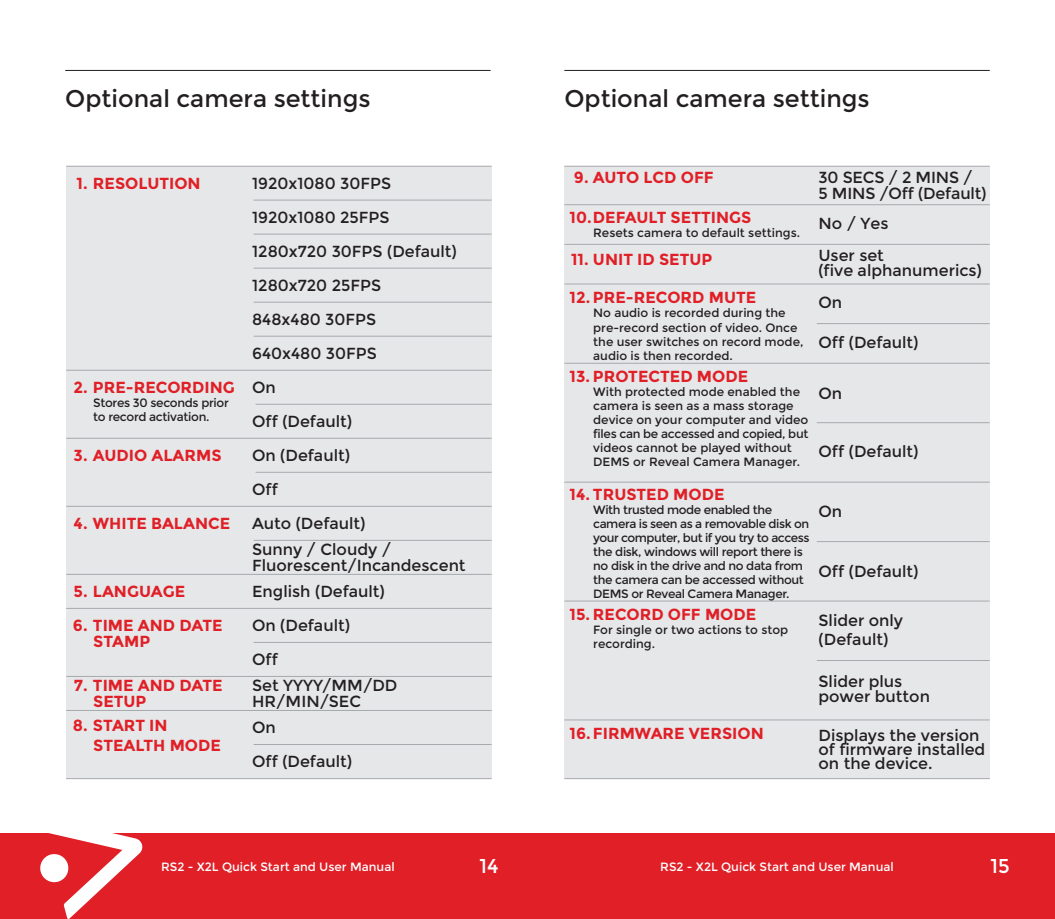
<style>
.page{position:relative;width:1055px;height:919px;background:#fff}
.page>*{position:absolute;margin:0;border:0;box-sizing:border-box;transform-origin:0 0}
.t1{font:24px "Montserrat";color:#231f20}
.t2{font:20px "Montserrat";color:#fff}
.t3{font:16px/34px "Montserrat";color:#231f20}
.t4{font:700 16px/16px "Montserrat";color:#e01f26}
.t5{font:12px/14px "Montserrat";letter-spacing:-.005em;color:#231f20}
.t6{font:12px/14px "Montserrat";letter-spacing:-.03em;color:#231f20}
.t7{font:12px "Montserrat";color:#fff}
.t8{font:12px/14px "Montserrat";letter-spacing:-.025em;color:#231f20}
</style>
<div class="page">
<div style="left:527px;top:833px;width:527px;height:85px;background:#e01f26"></div>
<hr style="left:564px;top:70px;width:425px;height:1px;background:#231f20">
<div style="left:564px;top:166px;width:425px;height:612px;background:#e6e7e9"></div>
<hr style="left:564px;top:719px;width:425px;height:1px;background:#a8a9ad">
<hr style="left:564px;top:481px;width:425px;height:1px;background:#a8a9ad">
<hr style="left:816px;top:660px;width:173px;height:1px;background:#a8a9ad">
<hr style="left:564px;top:244px;width:425px;height:1px;background:#a8a9ad">
<hr style="left:564px;top:283px;width:425px;height:1px;background:#a8a9ad">
<hr style="left:564px;top:363px;width:425px;height:1px;background:#a8a9ad">
<hr style="left:564px;top:204px;width:425px;height:1px;background:#a8a9ad">
<hr style="left:564px;top:166px;width:425px;height:1px;background:#a8a9ad">
<hr style="left:564px;top:600px;width:425px;height:1px;background:#a8a9ad">
<hr style="left:816px;top:541px;width:173px;height:1px;background:#a8a9ad">
<hr style="left:816px;top:422px;width:173px;height:1px;background:#a8a9ad">
<hr style="left:816px;top:323px;width:173px;height:1px;background:#a8a9ad">
<hr style="left:564px;top:778px;width:425px;height:1px;background:#a8a9ad">
<div style="left:0;top:833px;width:527px;height:85px;background:#e01f26"></div>
<svg style="left:40px;top:833px;width:103px;height:85px"></svg>
<hr style="left:65px;top:70px;width:425px;height:1px;background:#231f20">
<div style="left:66px;top:166px;width:425px;height:612px;background:#e6e7e9"></div>
<hr style="left:66px;top:166px;width:425px;height:1px;background:#a8a9ad">
<hr style="left:66px;top:710px;width:425px;height:1px;background:#a8a9ad">
<hr style="left:66px;top:506px;width:425px;height:1px;background:#a8a9ad">
<hr style="left:254px;top:642px;width:237px;height:1px;background:#a8a9ad">
<hr style="left:254px;top:540px;width:237px;height:1px;background:#a8a9ad">
<hr style="left:255px;top:472px;width:236px;height:1px;background:#a8a9ad">
<hr style="left:255px;top:403px;width:236px;height:1px;background:#a8a9ad">
<hr style="left:254px;top:267px;width:237px;height:1px;background:#a8a9ad">
<hr style="left:254px;top:335px;width:237px;height:1px;background:#a8a9ad">
<hr style="left:254px;top:301px;width:237px;height:1px;background:#a8a9ad">
<hr style="left:254px;top:233px;width:237px;height:1px;background:#a8a9ad">
<hr style="left:254px;top:199px;width:237px;height:1px;background:#a8a9ad">
<hr style="left:254px;top:744px;width:237px;height:1px;background:#a8a9ad">
<hr style="left:66px;top:676px;width:425px;height:1px;background:#a8a9ad">
<hr style="left:66px;top:608px;width:425px;height:1px;background:#a8a9ad">
<hr style="left:66px;top:574px;width:425px;height:1px;background:#a8a9ad">
<hr style="left:66px;top:438px;width:425px;height:1px;background:#a8a9ad">
<hr style="left:66px;top:369px;width:425px;height:1px;background:#a8a9ad">
<hr style="left:66px;top:778px;width:425px;height:1px;background:#a8a9ad">
<h1 class="t1" style="left:65px;top:84px;width:307px">Optional camera settings</h1>
<p class="t4" style="left:77px;top:175px;width:126px">1. RESOLUTION</p>
<p class="t4" style="left:73px;top:379px;width:163px">2. PRE-RECORDING</p>
<p class="t8" style="left:93px;top:396px;width:137px">Stores 30 seconds prior to record activation.</p>
<p class="t4" style="left:74px;top:447px;width:150px">3. AUDIO ALARMS</p>
<p class="t4" style="left:74px;top:515px;width:158px">4. WHITE BALANCE</p>
<p class="t4" style="left:73px;top:583px;width:113px">5. LANGUAGE</p>
<p class="t4" style="left:93px;top:617px;width:131px;text-indent:-20px">6. TIME AND DATE<br>STAMP</p>
<p class="t4" style="left:93px;top:677px;width:131px;text-indent:-19px">7. TIME AND DATE<br>SETUP</p>
<p class="t4" style="left:93px;top:716px;width:129px;line-height:19.2px;text-indent:-20px">8. START IN<br>STEALTH MODE</p>
<p class="t3" style="left:252px;top:166px;width:206px">1920x1080 30FPS<br>1920x1080 25FPS<br>1280x720 30FPS (Default)<br>1280x720 25FPS<br>848x480 30FPS<br>640x480 30FPS<br>On<br>Off (Default)<br>On (Default)<br>Off<br>Auto (Default)</p>
<p class="t3" style="left:252px;top:541px;width:215px;line-height:16px">Sunny / Cloudy /<br>Fluorescent/Incandescent</p>
<p class="t3" style="left:252px;top:574px;width:134px">English (Default)<br>On (Default)<br>Off</p>
<p class="t3" style="left:252px;top:677px;width:147px;line-height:16px">Set YYYY/MM/DD<br>HR/MIN/SEC</p>
<p class="t3" style="left:252px;top:710px;width:102px">On<br>Off (Default)</p>
<p class="t7" style="left:161px;top:859px;width:235px">RS2 - X2L Quick Start and User Manual</p>
<p class="t2" style="left:479px;top:854px;width:21px">14</p>
<h1 class="t1" style="left:564px;top:84px;width:307px">Optional camera settings</h1>
<p class="t4" style="left:574px;top:169px;width:141px">9. AUTO LCD OFF</p>
<p class="t4" style="left:569px;top:209px;width:183px">10. DEFAULT SETTINGS</p>
<p class="t5" style="left:593px;top:226px;width:208px">Resets camera to default settings.</p>
<p class="t4" style="left:571px;top:252px;width:143px">11. UNIT ID SETUP</p>
<p class="t4" style="left:569px;top:290px;width:188px">12. PRE-RECORD MUTE</p>
<p class="t5" style="left:593px;top:306px;width:212px">No audio is recorded during the pre-record section of video. Once the user switches on record mode, audio is then recorded.</p>
<p class="t4" style="left:569px;top:368px;width:180px">13. PROTECTED MODE</p>
<p class="t5" style="left:593px;top:384px;width:217px">With protected mode enabled the camera is seen as a mass storage device on your computer and video files can be accessed and copied, but videos cannot be played without<br>DEMS or Reveal Camera Manager.</p>
<p class="t4" style="left:569px;top:486px;width:156px">14. TRUSTED MODE</p>
<p class="t6" style="left:593px;top:502px;width:218px">With trusted mode enabled the camera is seen as a removable disk on your computer, but if you try to access the disk, windows will report there is no disk in the drive and no data from the camera can be accessed without DEMS or Reveal Camera Manager.</p>
<p class="t4" style="left:569px;top:606px;width:188px">15. RECORD OFF MODE</p>
<p class="t5" style="left:593px;top:622px;width:196px">For single or two actions to stop recording.</p>
<p class="t4" style="left:569px;top:725px;width:196px">16. FIRMWARE VERSION</p>
<p class="t3" style="left:818px;top:169px;width:169px;line-height:16px">30 SECS / 2 MINS /<br>5 MINS /Off (Default)</p>
<p class="t3" style="left:818px;top:207px;width:71px;line-height:32px">No / Yes<br>User set</p>
<p class="t3" style="left:818px;top:254px;width:165px;line-height:32px">(five alphanumerics)<br>On</p>
<p class="t3" style="left:818px;top:325px;width:102px">Off (Default)</p>
<p class="t3" style="left:818px;top:376px;width:25px">On</p>
<p class="t3" style="left:818px;top:434px;width:102px">Off (Default)</p>
<p class="t3" style="left:818px;top:494px;width:25px">On</p>
<p class="t3" style="left:818px;top:554px;width:102px">Off (Default)</p>
<p class="t3" style="left:818px;top:610px;width:86px;line-height:19.2px">Slider only (Default)</p>
<p class="t3" style="left:818px;top:674px;width:113px;line-height:14.8px">Slider plus power button</p>
<p class="t3" style="left:818px;top:728px;width:168px;line-height:14px">Displays the version of firmware installed on the device.</p>
<p class="t7" style="left:660px;top:859px;width:235px">RS2 - X2L Quick Start and User Manual</p>
<p class="t2" style="left:990px;top:854px;width:21px">15</p>
</div>
